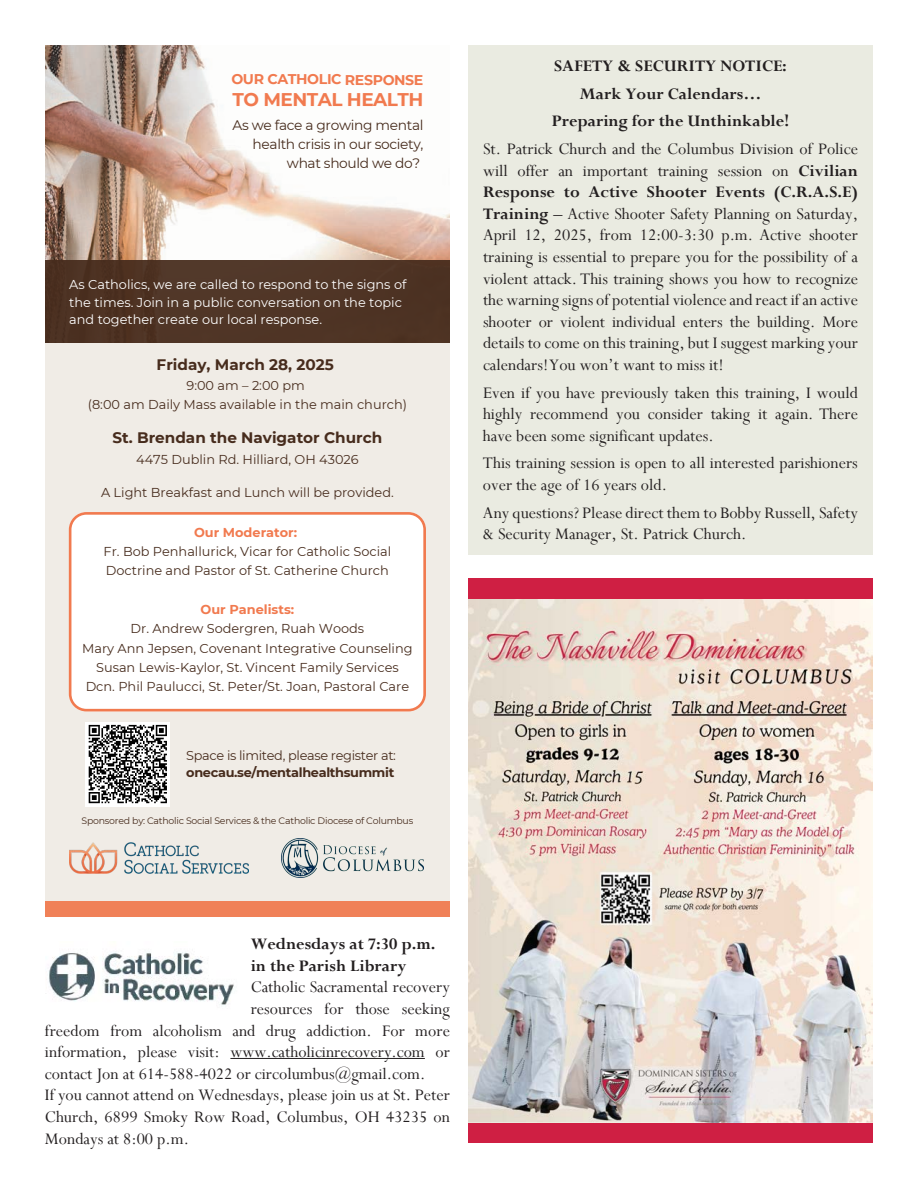
<style>
.page{position:relative;width:918px;height:1188px;background:#fff}
.page>*{position:absolute;margin:0;border:0;box-sizing:border-box;transform-origin:0 0}
.t1{font:700 18.45px "Montserrat";letter-spacing:-.025em;color:#f17a4f}
.t2{font:18px/21.6px "Perpetua";color:#231f20;text-align:justify}
.t3{font:700 18px/21.6px "Perpetua";color:#231f20}
.t4{font:700 15.15px "Montserrat";color:#472c1d}
.t5{font:700 14.1px "Montserrat";letter-spacing:-.03em;color:#f17a4f}
.t6{font:13.8px/18.8px "Montserrat";letter-spacing:-.025em;color:#472c1d;text-align:right}
.t7{font:12.9px/19.4px "Montserrat";color:#472c1d;text-align:center}
.t8{font:12.9px/17.5px "Montserrat";color:#fff}
.t9{font:12.9px/17.5px "Montserrat";letter-spacing:-.025em;color:#472c1d}
.t10{font:9.3px "Montserrat";letter-spacing:-.025em;color:#472c1d}
.s1{font-weight:700;color:#f17a4f}
.s2{font-weight:700}
</style>
<div class="page">
<div style="left:468px;top:45px;width:405px;height:509px;background:#eaebe1"></div>
<div style="left:468px;top:1122px;width:405px;height:21px;background:#cf1f43"></div>
<div style="left:45px;top:45px;width:405px;height:872px;background:#f0ece6"></div>
<img style="left:45px;top:45px;width:405px;height:215px">
<div style="left:45px;top:260px;width:405px;height:83px;background:#4f3425"></div>
<img style="left:281px;top:839px;width:143px;height:38px">
<svg style="left:69px;top:512px;width:357px;height:199px;background:#fef6f3"></svg>
<img style="left:69px;top:843px;width:179px;height:30px">
<div style="left:45px;top:901px;width:405px;height:16px;background:#f08158"></div>
<div style="left:85px;top:722px;width:85px;height:84px;background:#fff"></div>
<svg style="left:88px;top:724px;width:79px;height:80px"></svg>
<img style="left:468px;top:598px;width:405px;height:525px">
<div style="left:468px;top:578px;width:405px;height:20px;background:#cf1f43"></div>
<hr style="left:230px;top:1058px;width:195px;height:1px;background:#231f20">
<img style="left:49px;top:952px;width:185px;height:53px">
<p class="t5" style="left:231px;top:69px;width:194px">OUR CATHOLIC RESPONSE</p>
<p class="t1" style="left:233px;top:86px;width:192px">TO MENTAL HEALTH</p>
<p class="t6" style="left:233px;top:115px;width:192px">As we face a growing mental health crisis in our society, what should we do?</p>
<p class="t8" style="left:69px;top:275px;width:339px">As Catholics, we are called to respond to the signs of the times. Join in a public conversation on the topic and together create our local response.</p>
<p class="t4" style="left:157px;top:353px;width:179px">Friday, March 28, 2025</p>
<p class="t7" style="left:88px;top:375px;width:321px">9:00 am – 2:00 pm<br>(8:00 am Daily Mass available in the main church)</p>
<p class="t4" style="left:112px;top:427px;width:271px">St. Brendan the Navigator Church</p>
<p class="t7" style="left:136px;top:449px;width:224px">4475 Dublin Rd. Hilliard, OH 43026</p>
<p class="t7" style="left:101px;top:482px;width:294px">A Light Breakfast and Lunch will be provided.</p>
<p class="t7" style="left:104px;top:522px;width:289px"><span class="s1">Our Moderator:<br></span>Fr. Bob Penhallurick, Vicar for Catholic Social<br>Doctrine and Pastor of St. Catherine Church</p>
<p class="t7" style="left:82px;top:599px;width:332px"><span class="s1">Our Panelists:<br></span>Dr. Andrew Sodergren, Ruah Woods<br>Mary Ann Jepsen, Covenant Integrative Counseling Susan Lewis-Kaylor, St. Vincent Family Services Dcn. Phil Paulucci, St. Peter/St. Joan, Pastoral Care</p>
<p class="t9" style="left:186px;top:746px;width:211px">Space is limited, please register at: <span class="s2">onecau.se/mentalhealthsummit</span></p>
<p class="t10" style="left:82px;top:815px;width:333px">Sponsored by: Catholic Social Services &amp; the Catholic Diocese of Columbus</p>
<p class="t3" style="left:554px;top:55px;width:234px">SAFETY &amp; SECURITY NOTICE:</p>
<p class="t3" style="left:580px;top:83px;width:183px">Mark Your Calendars…</p>
<p class="t3" style="left:552px;top:110px;width:239px">Preparing for the Unthinkable!</p>
<p class="t2" style="left:483px;top:138px;width:377px">St. Patrick Church and the Columbus Division of Police will offer an important training session on <span class="s2">Civilian Response to Active Shooter Events (C.R.A.S.E)<br>Training</span> – Active Shooter Safety Planning on Saturday, April 12, 2025, from 12:00-3:30 p.m. Active shooter training is essential to prepare you for the possibility of a violent attack. This training shows you how to recognize the warning signs of potential violence and react if an active shooter or violent individual enters the building. More details to come on this training, but I suggest marking your calendars!You won’t want to miss it!</p>
<p class="t2" style="left:483px;top:381px;width:377px">Even if you have previously taken this training, I would highly recommend you consider taking it again. There have been some significant updates.</p>
<p class="t2" style="left:483px;top:452px;width:376px">This training session is open to all interested parishioners over the age of 16 years old.</p>
<p class="t2" style="left:483px;top:501px;width:376px">Any questions? Please direct them to Bobby Russell, Safety &amp; Security Manager, St. Patrick Church.</p>
<p class="t3" style="left:251px;top:933px;width:186px">Wednesdays at 7:30 p.m. in the Parish Library</p>
<p class="t2" style="left:251px;top:976px;width:201px">Catholic Sacramental recovery</p>
<p class="t2" style="left:251px;top:998px;width:201px">resources for those seeking</p>
<p class="t2" style="left:45px;top:1019px;width:406px">freedom from alcoholism and drug addiction. For more</p>
<p class="t2" style="left:45px;top:1041px;width:406px">information, please visit: www.catholicinrecovery.com or</p>
<p class="t2" style="left:45px;top:1062px;width:382px">contact Jon at 614-588-4022 or circolumbus@gmail.com.</p>
<p class="t2" style="left:45px;top:1084px;width:407px">If you cannot attend on Wednesdays, please join us at St. Peter Church, 6899 Smoky Row Road, Columbus, OH 43235 on Mondays at 8:00 p.m.</p>
</div>
